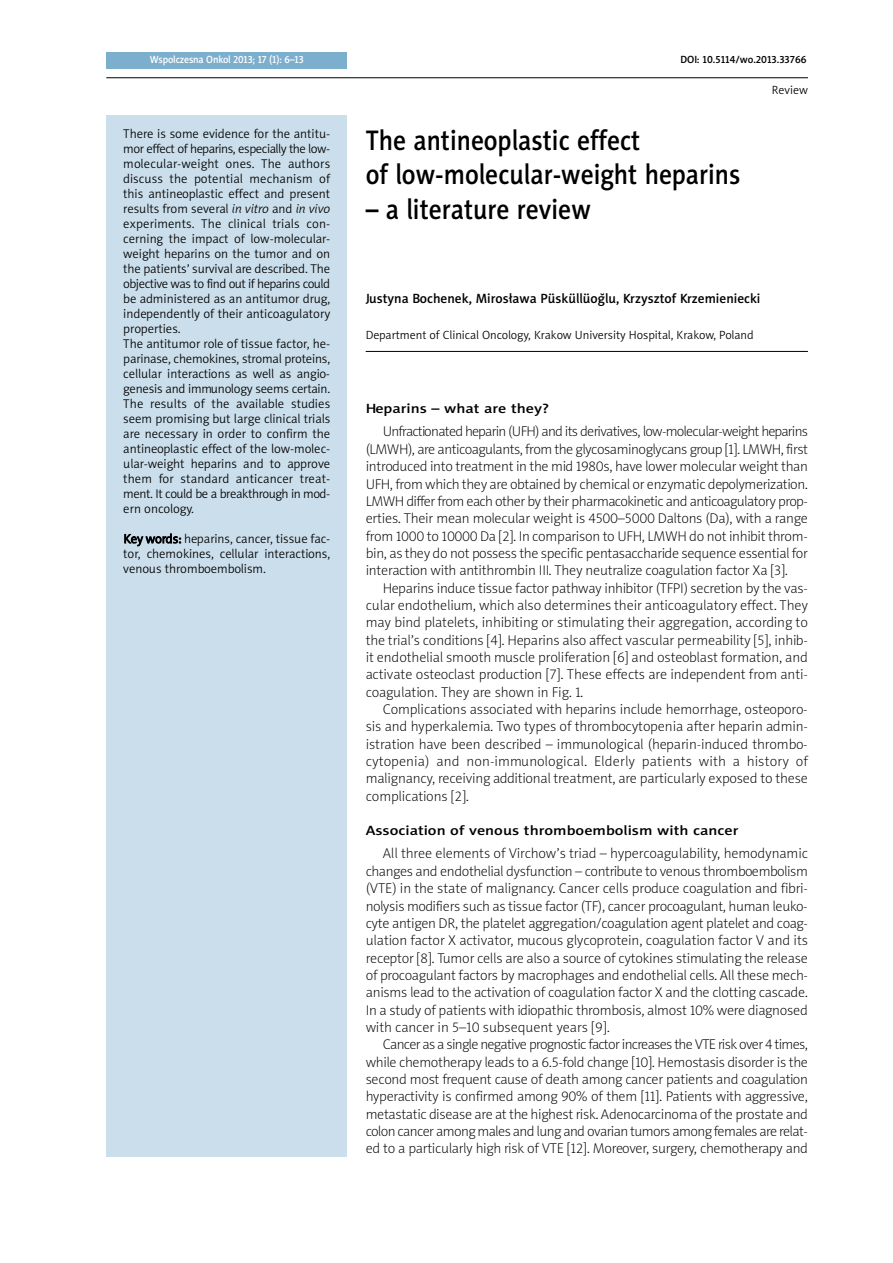
<style>
.page{position:relative;width:893px;height:1263px;background:#fff}
.page>*{position:absolute;margin:0;border:0;box-sizing:border-box;transform-origin:0 0}
.t1{font:28.5px/34.5px "Naomi Sans EFNPS Medium";color:#000;scale:.9 1}
.t2{font:14.25px/17.4px "Naomi Sans EFNPS Thin";letter-spacing:-.01em;color:#000;text-align:justify}
.t3{font:13.5px "Naomi Sans EFNPS Medium";color:#000;scale:1.2 1}
.t4{font:13.5px "Naomi Sans EFNPS Medium";color:#000}
.t5{font:12.75px/15px "Naomi Sans EFNPS Light";color:#000}
.t6{font:12px "Naomi Sans EFNPS Light";color:#000}
.t7{font:10.5px "Naomi Sans EFNPS Medium";letter-spacing:-.015em;color:#fff;scale:.95 1}
.t8{font:10.5px "Naomi Sans EFNPS Medium";color:#000}
.s1{font-style:italic}
</style>
<div class="page">
<div style="left:106px;top:115px;width:241px;height:1042px;background:#cbdeeb"></div>
<div style="left:106px;top:52px;width:241px;height:16px;background:#7caece"></div>
<hr style="left:106px;top:77px;width:702px;height:1px;background:#000">
<hr style="left:366px;top:351px;width:442px;height:1px;background:#000">
<p class="t7" style="left:150px;top:55px;width:163px">Wspolczesna Onkol 2013; 17 (1): 6–13</p>
<p class="t5" style="left:123px;top:127px;width:208px">There is some evidence for the antitu&shy;mor effect of heparins, especially the low&shy;molecular-weight ones. The authors discuss the potential mechanism of this antineoplastic effect and present results from several <span class="s1">in vitro</span> and <span class="s1">in vivo </span>experiments. The clinical trials con&shy;cerning the impact of low-molecular&shy;weight heparins on the tumor and on the patients’ survival are described. The objective was to find out if heparins could be administered as an antitumor drug, independently of their anticoagulatory properties.<br>The antitumor role of tissue factor, he&shy;parinase, chemokines, stromal proteins, cellular interactions as well as angio&shy;genesis and immunology seems certain.<br>The results of the available studies seem promising but large clinical trials are necessary in order to confirm the antineoplastic effect of the low-molec&shy;ular-weight heparins and to approve them for standard anticancer treat&shy;ment. It could be a breakthrough in mod&shy;ern oncology.</p>
<p class="t5" style="left:123px;top:532px;width:208px;text-align:justify">Key words: heparins, cancer, tissue fac&shy;tor, chemokines, cellular interactions, venous thromboembolism.</p>
<p class="t8" style="left:680px;top:55px;width:127px">DOI: 10.5114/wo.2013.33766</p>
<p class="t6" style="left:772px;top:85px;width:37px">Review</p>
<h1 class="t1" style="left:366px;top:125px;width:418px">The antineoplastic effect<br>of low-molecular-weight heparins</h1>
<h1 class="t1" style="left:366px;top:194px;width:251px">– a literature review</h1>
<p class="t4" style="left:366px;top:293px;width:396px">Justyna Bochenek, Mirosława Püsküllüog˘lu, Krzysztof Krzemieniecki</p>
<p class="t6" style="left:366px;top:331px;width:389px">Department of Clinical Oncology, Krakow University Hospital, Krakow, Poland</p>
<p class="t3" style="left:366px;top:403px;width:155px">Heparins – what are they?</p>
<p class="t2" style="left:366px;top:424px;width:444px;text-indent:17px">Unfractionated heparin (UFH) and its derivatives, low-molecular-weight heparins (LMWH), are anticoagulants, from the glycosaminoglycans group [1]. LMWH, first introduced into treatment in the mid 1980s, have lower molecular weight than UFH, from which they are obtained by chemical or enzymatic depolymerization.<br>LMWH differ from each other by their pharmacokinetic and anticoagulatory prop&shy;erties. Their mean molecular weight is 4500–5000 Daltons (Da), with a range from 1000 to 10000 Da [2]. In comparison to UFH, LMWH do not inhibit throm&shy;bin, as they do not possess the specific pentasaccharide sequence essential for interaction with antithrombin III. They neutralize coagulation factor Xa [3].</p>
<p class="t2" style="left:366px;top:580px;width:444px;text-indent:17px">Heparins induce tissue factor pathway inhibitor (TFPI) secretion by the vas&shy;cular endothelium, which also determines their anticoagulatory effect. They may bind platelets, inhibiting or stimulating their aggregation, according to the trial’s conditions [4]. Heparins also affect vascular permeability [5], inhib&shy;it endothelial smooth muscle proliferation [6] and osteoblast formation, and activate osteoclast production [7]. These effects are independent from anti&shy;coagulation. They are shown in Fig. 1.</p>
<p class="t2" style="left:366px;top:702px;width:444px;text-indent:17px">Complications associated with heparins include hemorrhage, osteoporo&shy;sis and hyperkalemia. Two types of thrombocytopenia after heparin admin&shy;istration have been described – immunological (heparin-induced thrombo&shy;cytopenia) and non-immunological. Elderly patients with a history of malignancy, receiving additional treatment, are particularly exposed to these complications [2].</p>
<p class="t3" style="left:366px;top:825px;width:312px">Association of venous thromboembolism with cancer</p>
<p class="t2" style="left:366px;top:846px;width:444px;text-indent:17px">All three elements of Virchow’s triad – hypercoagulability, hemodynamic changes and endothelial dysfunction – contribute to venous thromboembolism (VTE) in the state of malignancy. Cancer cells produce coagulation and fibri&shy;nolysis modifiers such as tissue factor (TF), cancer procoagulant, human leuko&shy;cyte antigen DR, the platelet aggregation/coagulation agent platelet and coag&shy;ulation factor X activator, mucous glycoprotein, coagulation factor V and its receptor [8]. Tumor cells are also a source of cytokines stimulating the release of procoagulant factors by macrophages and endothelial cells. All these mech&shy;anisms lead to the activation of coagulation factor X and the clotting cascade.<br>In a study of patients with idiopathic thrombosis, almost 10% were diagnosed with cancer in 5–10 subsequent years [9].</p>
<p class="t2" style="left:366px;top:1037px;width:444px;text-indent:17px">Cancer as a single negative prognostic factor increases the VTE risk over 4 times, while chemotherapy leads to a 6.5-fold change [10]. Hemostasis disorder is the second most frequent cause of death among cancer patients and coagulation hyperactivity is confirmed among 90% of them [11]. Patients with aggressive, metastatic disease are at the highest risk. Adenocarcinoma of the prostate and colon cancer among males and lung and ovarian tumors among females are relat&shy;ed to a particularly high risk of VTE [12]. Moreover, surgery, chemotherapy and</p>
</div>
